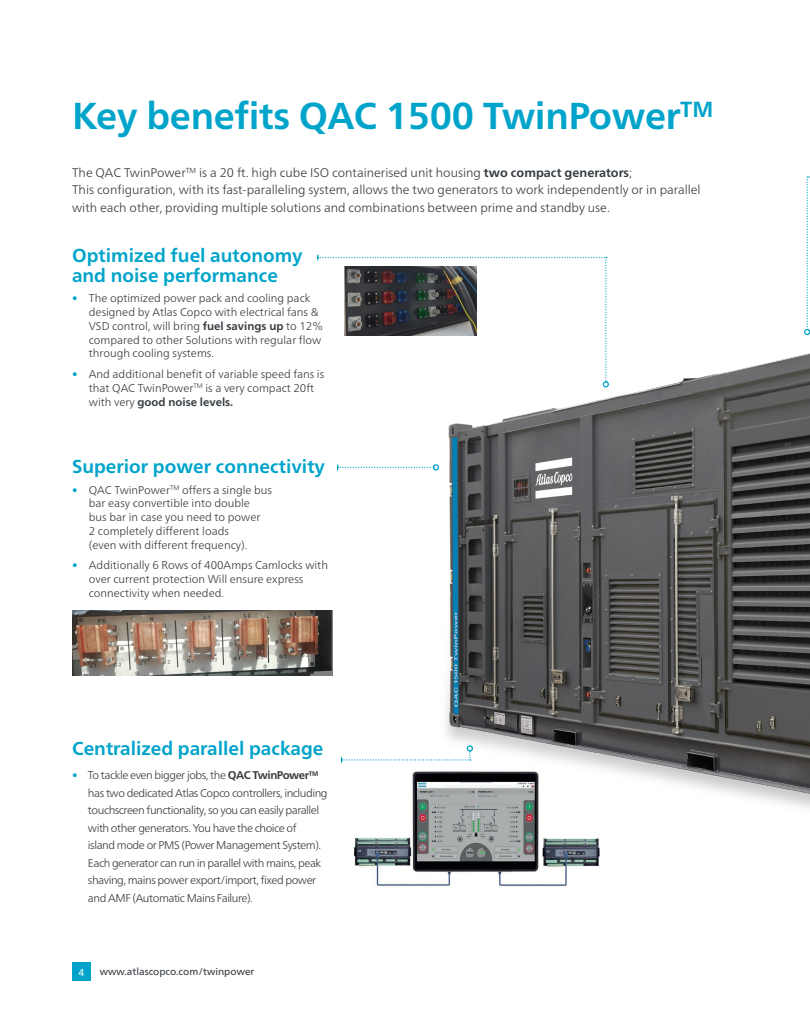
<style>
.page{position:relative;width:810px;height:1035px;background:#fff}
.page>*{position:absolute;margin:0;border:0;box-sizing:border-box;transform-origin:0 0}
.Headline_30pt{font:700 37.5px "Neue Frutiger World";letter-spacing:-.01em;color:#00a4ca}
.Bullets_Header{font:700 18.75px/19.6px "Neue Frutiger World";color:#00a4ca}
.Body_Copy{font:300 12.5px/17.5px "Neue Frutiger World";color:#353b40}
.t1{font:300 11.25px/13.8px "Neue Frutiger World";color:#353b40}
.t2{font:300 11.25px/17.5px "Neue Frutiger World";letter-spacing:-.04em;color:#353b40}
.t3{font:10px "Neue Frutiger World";color:#353b40}
.t4{font:10px "Neue Frutiger World";color:#fff}
.s1{font-weight:700}
.s2{color:#00a4ca}
</style>
<div class="page">
<img style="left:354px;top:771px;width:213px;height:115px">
<svg style="left:317px;top:255px;width:291px;height:81px"></svg>
<svg style="left:337px;top:465px;width:97px;height:5px"></svg>
<div style="left:433px;top:464px;width:6px;height:7px;border:1px solid #00a4ca;border-radius:50%"></div>
<svg style="left:806px;top:176px;width:4px;height:141px"></svg>
<svg style="left:341px;top:757px;width:93px;height:6px"></svg>
<img style="left:72px;top:611px;width:260px;height:64px">
<img style="left:434px;top:318px;width:376px;height:550px">
<img style="left:344px;top:267px;width:132px;height:68px">
<div style="left:72px;top:962px;width:19px;height:19px;background:#00a4ca"></div>
<p class="Headline_30pt" style="left:72px;top:83px;width:643px">Key benefits QAC 1500 TwinPower<sup>TM</sup></p>
<p class="Body_Copy" style="left:72px;top:164px;width:630px">The QAC TwinPower<sup>TM</sup> is a 20 ft. high cube ISO containerised unit housing <span class="s1">two compact generators</span>;<br>This configuration, with its fast-paralleling system, allows the two generators to work independently or in parallel with each other, providing multiple solutions and combinations between prime and standby use.</p>
<p class="Bullets_Header" style="left:72px;top:245px;width:232px">Optimized fuel autonomy and noise performance</p>
<p class="t1" style="left:89px;top:292px;width:236px;text-indent:-17px"><span class="s2">•</span> The optimized power pack and cooling pack designed by Atlas Copco with electrical fans &amp; VSD control, will bring <span class="s1">fuel savings up</span> to 12% compared to other Solutions with regular flow through cooling systems.</p>
<p class="t1" style="left:89px;top:367px;width:237px;text-indent:-17px"><span class="s2">•</span> And additional benefit of variable speed fans is that QAC TwinPower<sup>TM</sup> is a very compact 20ft with very <span class="s1">good noise levels.</span></p>
<p class="Bullets_Header" style="left:72px;top:456px;width:255px">Superior power connectivity</p>
<p class="t1" style="left:89px;top:483px;width:185px;text-indent:-17px"><span class="s2">•</span> QAC TwinPower<sup>TM</sup> offers a single bus bar easy convertible into double<br>bus bar in case you need to power<br>2 completely different loads<br>(even with different frequency).</p>
<p class="t1" style="left:89px;top:559px;width:241px;text-indent:-17px"><span class="s2">•</span> Additionally 6 Rows of 400Amps Camlocks with over current protection Will ensure express connectivity when needed.</p>
<p class="Bullets_Header" style="left:72px;top:738px;width:253px">Centralized parallel package</p>
<p class="t2" style="left:88px;top:767px;width:241px;text-indent:-16px"><span class="s2">•</span> To tackle even bigger jobs, the <span class="s1">QAC TwinPower</span><sup>TM </sup>has two dedicated Atlas Copco controllers, including touchscreen functionality, so you can easily parallel with other generators. You have the choice of<br>island mode or PMS (Power Management System).<br>Each generator can run in parallel with mains, peak shaving, mains power export/import, fixed power and AMF (Automatic Mains Failure).</p>
<p class="t4" style="left:79px;top:964px;width:7px">4</p>
<p class="t3" style="left:100px;top:964px;width:156px">www.atlascopco.com/twinpower</p>
</div>
